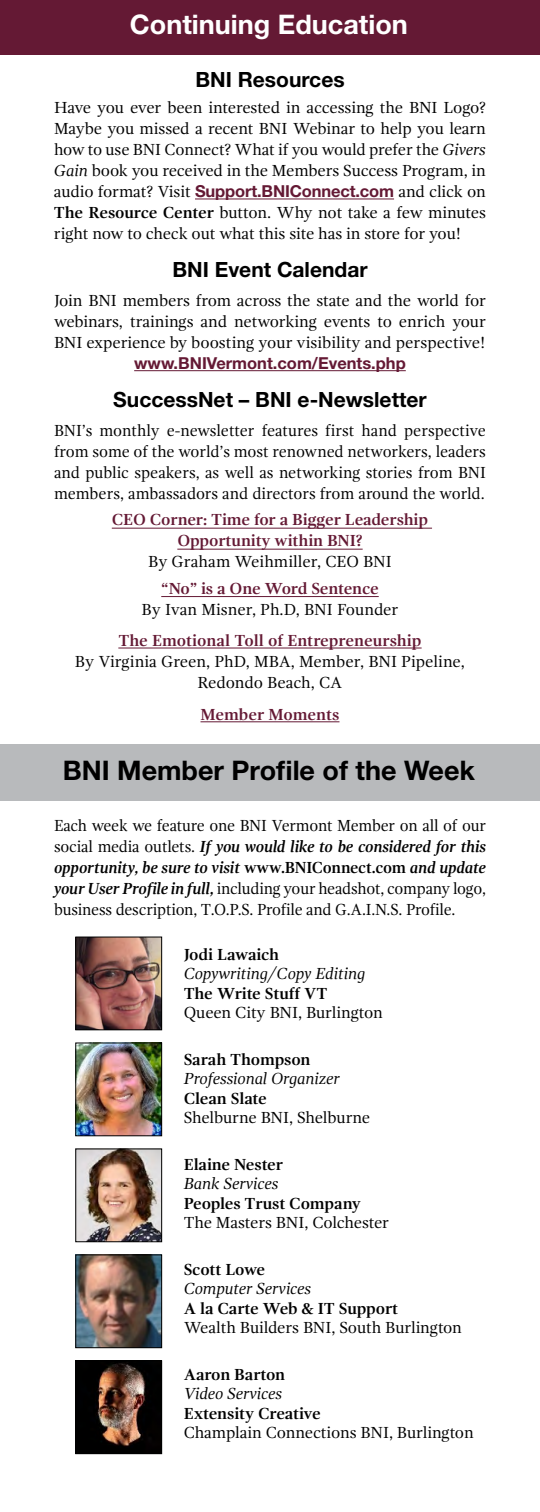
<style>
.page{position:relative;width:540px;height:1512px;background:#fff}
.page>*{position:absolute;margin:0;border:0;box-sizing:border-box;transform-origin:0 0}
.t1{font:700 27px "Helvetica Neue";color:#000}
.t2{font:700 27px "Helvetica Neue";color:#fff}
.t3{font:700 21px "Helvetica Neue";color:#000}
.t4{font:16.5px/21px "Gandhi Serif";letter-spacing:-.01em;color:#000;text-align:justify}
.t5{font:16.5px/21px "Gandhi Serif";letter-spacing:-.01em;color:#000;text-align:justify;scale:.96 1}
.t6{font:700 16.5px "Gandhi Serif";letter-spacing:-.01em;color:#000}
.t7{font:700 16.5px/21px "Gandhi Serif";letter-spacing:-.01em;color:#641934;text-align:center}
.t8{font:italic 16.5px "Gandhi Serif";letter-spacing:-.01em;color:#000}
.t9{font:700 16.5px "Helvetica Neue";color:#641934}
.s1{font-style:italic}
.s2{font-family:"Helvetica Neue";font-weight:700;color:#641934}
.s3{font-weight:700}
.s4{font-weight:700;font-style:italic}
</style>
<div class="page">
<div style="left:0;top:0;width:540px;height:54px;background:#641934"></div>
<div style="left:0;top:744px;width:540px;height:56px;background:#b8babc"></div>
<hr style="left:195px;top:199px;width:199px;height:1px;background:#641934">
<hr style="left:134px;top:370px;width:272px;height:1px;background:#641934">
<hr style="left:112px;top:528px;width:320px;height:1px;background:#641934">
<hr style="left:177px;top:549px;width:186px;height:1px;background:#641934">
<hr style="left:161px;top:596px;width:218px;height:1px;background:#641934">
<hr style="left:118px;top:648px;width:304px;height:1px;background:#641934">
<hr style="left:201px;top:721px;width:138px;height:1px;background:#641934">
<img style="left:78px;top:939px;width:82px;height:89px">
<div style="left:76px;top:937px;width:86px;height:93px;border:1px solid #000"></div>
<img style="left:78px;top:1045px;width:82px;height:89px">
<div style="left:76px;top:1043px;width:86px;height:93px;border:1px solid #000"></div>
<img style="left:78px;top:1151px;width:82px;height:89px">
<div style="left:76px;top:1149px;width:86px;height:93px;border:1px solid #000"></div>
<img style="left:78px;top:1257px;width:82px;height:89px">
<div style="left:76px;top:1255px;width:86px;height:93px;border:1px solid #000"></div>
<img style="left:78px;top:1363px;width:82px;height:89px">
<div style="left:76px;top:1361px;width:86px;height:93px;border:1px solid #000"></div>
<h1 class="t2" style="left:130px;top:8px;width:279px">Continuing Education</h1>
<p class="t3" style="left:195px;top:66px;width:151px">BNI Resources</p>
<p class="t4" style="left:54px;top:97px;width:434px">Have you ever been interested in accessing the BNI Logo?<br>Maybe you missed a recent BNI Webinar to help you learn how to use BNI Connect? What if you would prefer the <span class="s1">Givers Gain</span> book you received in the Members Success Program, in audio format? Visit <span class="s2">Support.BNIConnect.com</span> and click on <span class="s3">The Resource Center</span> button. Why not take a few minutes right now to check out what this site has in store for you!</p>
<p class="t3" style="left:172px;top:257px;width:197px">BNI Event Calendar</p>
<p class="t4" style="left:54px;top:290px;width:433px">Join BNI members from across the state and the world for webinars, trainings and networking events to enrich your BNI experience by boosting your visibility and perspective!</p>
<p class="t9" style="left:134px;top:353px;width:273px">www.BNIVermont.com/Events.php</p>
<p class="t3" style="left:113px;top:387px;width:315px">SuccessNet – BNI e-Newsletter</p>
<p class="t4" style="left:54px;top:420px;width:434px">BNI’s monthly e-newsletter features first hand perspective from some of the world’s most renowned networkers, leaders and public speakers, as well as networking stories from BNI members, ambassadors and directors from around the world.</p>
<p class="t7" style="left:112px;top:509px;width:318px">CEO Corner: Time for a Bigger Leadership<br>Opportunity within BNI?</p>
<p class="t4" style="left:148px;top:551px;width:245px">By Graham Weihmiller, CEO BNI</p>
<p class="t7" style="left:161px;top:578px;width:219px">“No” is a One Word Sentence</p>
<p class="t4" style="left:142px;top:599px;width:258px">By Ivan Misner, Ph.D, BNI Founder</p>
<p class="t7" style="left:118px;top:630px;width:305px">The Emotional Toll of Entrepreneurship</p>
<p class="t4" style="left:75px;top:651px;width:392px;text-align:center">By Virginia Green, PhD, MBA, Member, BNI Pipeline,<br>Redondo Beach, CA</p>
<p class="t7" style="left:200px;top:704px;width:140px">Member Moments</p>
<h1 class="t1" style="left:63px;top:754px;width:414px">BNI Member Profile of the Week</h1>
<p class="t5" style="left:54px;top:815px;width:452px">Each week we feature one BNI Vermont Member on all of our social media outlets. <span class="s4">If you would like to be considered for this opportunity, be sure to visit</span> <span class="s3">www.BNIConnect.com</span> <span class="s4">and update your User Profile in full,</span> including your headshot, company logo, business description, T.O.P.S. Profile and G.A.I.N.S. Profile.</p>
<p class="t6" style="left:184px;top:945px;width:97px">Jodi Lawaich</p>
<p class="t8" style="left:184px;top:964px;width:183px">Copywriting/Copy Editing</p>
<p class="t6" style="left:184px;top:984px;width:145px">The Write Stuff VT</p>
<p class="t4" style="left:184px;top:1002px;width:201px">Queen City BNI, Burlington</p>
<p class="t6" style="left:184px;top:1050px;width:128px">Sarah Thompson</p>
<p class="t8" style="left:184px;top:1069px;width:158px">Professional Organizer</p>
<p class="t6" style="left:184px;top:1089px;width:85px">Clean Slate</p>
<p class="t4" style="left:184px;top:1107px;width:188px">Shelburne BNI, Shelburne</p>
<p class="t6" style="left:184px;top:1155px;width:101px">Elaine Nester</p>
<p class="t8" style="left:184px;top:1174px;width:96px">Bank Services</p>
<p class="t6" style="left:184px;top:1194px;width:179px">Peoples Trust Company</p>
<p class="t4" style="left:184px;top:1212px;width:207px">The Masters BNI, Colchester</p>
<p class="t6" style="left:184px;top:1260px;width:83px">Scott Lowe</p>
<p class="t8" style="left:184px;top:1279px;width:129px">Computer Services</p>
<p class="t6" style="left:184px;top:1299px;width:216px">A la Carte Web &amp; IT Support</p>
<p class="t4" style="left:184px;top:1317px;width:280px">Wealth Builders BNI, South Burlington</p>
<p class="t6" style="left:184px;top:1365px;width:103px">Aaron Barton</p>
<p class="t8" style="left:184px;top:1384px;width:100px">Video Services</p>
<p class="t6" style="left:184px;top:1404px;width:139px">Extensity Creative</p>
<p class="t4" style="left:184px;top:1422px;width:292px">Champlain Connections BNI, Burlington</p>
</div>
